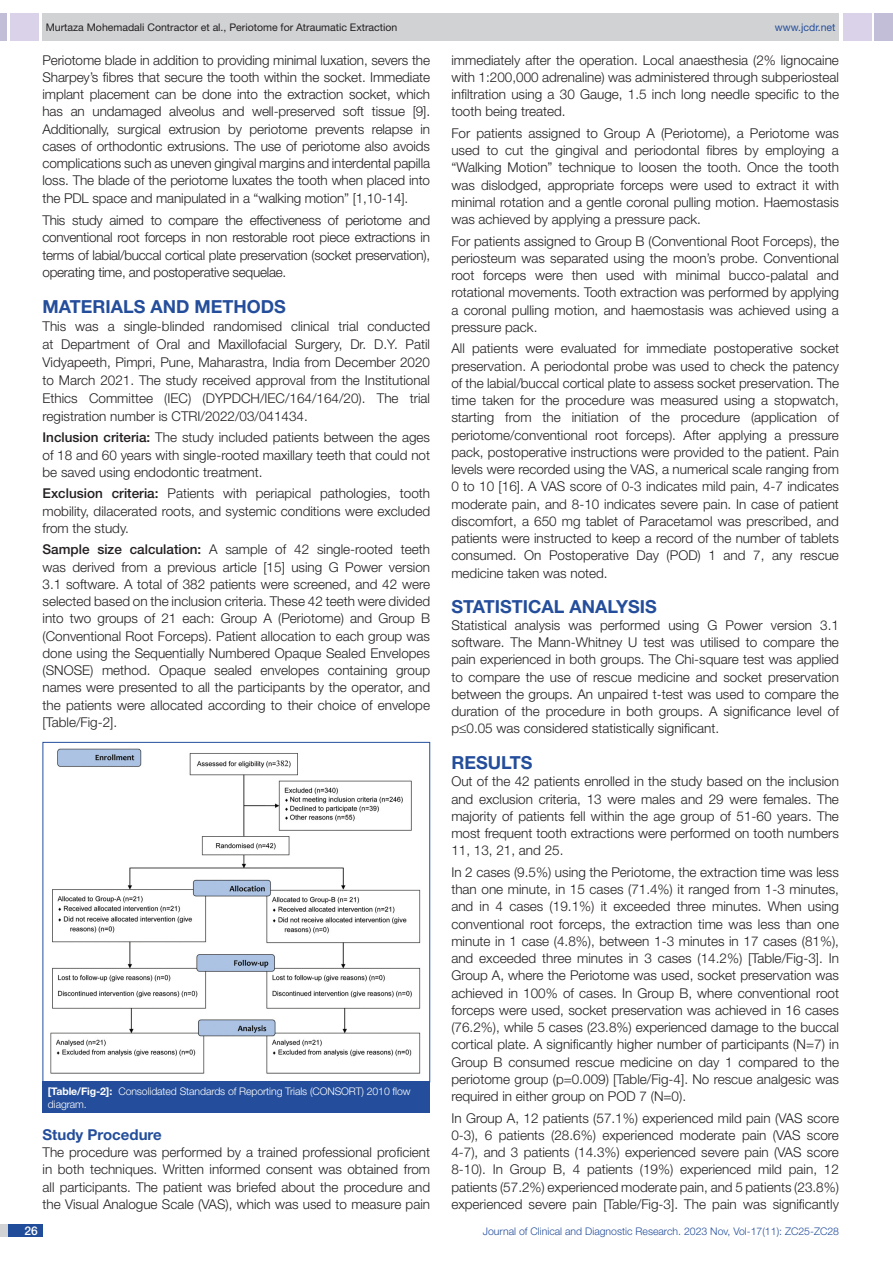
<style>
.page{position:relative;width:893px;height:1263px;background:#fff}
.page>*{position:absolute;margin:0;border:0;box-sizing:border-box;transform-origin:0 0}
.Heading{font:700 18px "Helvetica Neue";color:#244e9b}
.HEAD_2{font:700 15px "Helvetica Neue";color:#244e9b}
.Body_text{font:300 13.5px/17.2px "Helvetica Neue";color:#231f20;text-align:justify}
.t1{font:500 12px "Helvetica Neue";color:#fff}
.TABLE_FIG{font:300 10.5px/12.6px "Helvetica Neue";letter-spacing:-.01em;color:#fff}
.t2{font:300 10.5px "Helvetica Neue";color:#244e9b}
.t3{font:10.5px "Helvetica Neue";color:#231f20}
.t4{font:10.5px "Helvetica Neue";color:#244e9b}
.s1{font-weight:500}
.s2{font-weight:700}
</style>
<div class="page">
<div style="left:0;top:13px;width:7px;height:28px;background:#c2bed7"></div>
<div style="left:10px;top:13px;width:29px;height:28px;background:#d9d2e8"></div>
<div style="left:43px;top:13px;width:796px;height:28px;background:#d1d2d4"></div>
<div style="left:875px;top:13px;width:18px;height:28px;background:#c2bed7"></div>
<div style="left:843px;top:13px;width:29px;height:28px;background:#d9d2e8"></div>
<div style="left:0;top:1224px;width:43px;height:13px;background:#d1d2d4"></div>
<div style="left:8px;top:1224px;width:35px;height:13px;background:#214c99"></div>
<img style="left:50px;top:748px;width:371px;height:326px">
<div style="left:43px;top:1081px;width:387px;height:32px;background:#244e9b"></div>
<p class="t3" style="left:46px;top:21px;width:353px">Murtaza Mohemadali Contractor et al., Periotome for Atraumatic Extraction</p>
<p class="t4" style="left:775px;top:21px;width:62px">www.jcdr.net</p>
<p class="Body_text" style="left:43px;top:51px;width:389px">Periotome blade in addition to providing minimal luxation, severs the Sharpey’s fibres that secure the tooth within the socket. Immediate implant placement can be done into the extraction socket, which has an undamaged alveolus and well-preserved soft tissue [9].<br>Additionally, surgical extrusion by periotome prevents relapse in cases of orthodontic extrusions. The use of periotome also avoids complications such as uneven gingival margins and interdental papilla loss. The blade of the periotome luxates the tooth when placed into the PDL space and manipulated in a “walking motion” [1,10-14].</p>
<p class="Body_text" style="left:43px;top:211px;width:389px;line-height:17.7px">This study aimed to compare the effectiveness of periotome and conventional root forceps in non restorable root piece extractions in terms of labial/buccal cortical plate preservation (socket preservation), operating time, and postoperative sequelae.</p>
<p class="Heading" style="left:43px;top:296px;width:245px">MATERIALS AND METHODS</p>
<p class="Body_text" style="left:43px;top:317px;width:389px;line-height:18px">This was a single-blinded randomised clinical trial conducted at Department of Oral and Maxillofacial Surgery, Dr. D.Y. Patil Vidyapeeth, Pimpri, Pune, Maharastra, India from December 2020 to March 2021. The study received approval from the Institutional Ethics Committee (IEC) (DYPDCH/IEC/164/164/20). The trial registration number is CTRI/2022/03/041434.</p>
<p class="Body_text" style="left:43px;top:428px;width:389px"><span class="s1">Inclusion criteria:</span> The study included patients between the ages of 18 and 60 years with single-rooted maxillary teeth that could not be saved using endodontic treatment.</p>
<p class="Body_text" style="left:43px;top:484px;width:389px"><span class="s1">Exclusion criteria:</span> Patients with periapical pathologies, tooth mobility, dilacerated roots, and systemic conditions were excluded from the study.</p>
<p class="Body_text" style="left:43px;top:540px;width:389px"><span class="s1">Sample size calculation:</span> A sample of 42 single-rooted teeth was derived from a previous article [15] using G Power version 3.1 software. A total of 382 patients were screened, and 42 were selected based on the inclusion criteria. These 42 teeth were divided into two groups of 21 each: Group A (Periotome) and Group B (Conventional Root Forceps). Patient allocation to each group was done using the Sequentially Numbered Opaque Sealed Envelopes (SNOSE) method. Opaque sealed envelopes containing group names were presented to all the participants by the operator, and the patients were allocated according to their choice of envelope [Table/Fig-2].</p>
<p class="TABLE_FIG" style="left:48px;top:1085px;width:364px"><span class="s2">[Table/Fig-2]:</span> Consolidated Standards of Reporting Trials (CONSORT) 2010 flow diagram.</p>
<p class="HEAD_2" style="left:43px;top:1125px;width:121px">Study Procedure</p>
<p class="Body_text" style="left:43px;top:1143px;width:389px">The procedure was performed by a trained professional proficient in both techniques. Written informed consent was obtained from all participants. The patient was briefed about the procedure and the Visual Analogue Scale (VAS), which was used to measure pain</p>
<p class="Body_text" style="left:451px;top:51px;width:389px">immediately after the operation. Local anaesthesia (2% lignocaine with 1:200,000 adrenaline) was administered through subperiosteal infiltration using a 30 Gauge, 1.5 inch long needle specific to the tooth being treated.</p>
<p class="Body_text" style="left:451px;top:124px;width:389px">For patients assigned to Group A (Periotome), a Periotome was used to cut the gingival and periodontal fibres by employing a “Walking Motion” technique to loosen the tooth. Once the tooth was dislodged, appropriate forceps were used to extract it with minimal rotation and a gentle coronal pulling motion. Haemostasis was achieved by applying a pressure pack.</p>
<p class="Body_text" style="left:451px;top:232px;width:389px">For patients assigned to Group B (Conventional Root Forceps), the periosteum was separated using the moon’s probe. Conventional root forceps were then used with minimal bucco-palatal and rotational movements. Tooth extraction was performed by applying a coronal pulling motion, and haemostasis was achieved using a pressure pack.</p>
<p class="Body_text" style="left:451px;top:340px;width:389px">All patients were evaluated for immediate postoperative socket preservation. A periodontal probe was used to check the patency of the labial/buccal cortical plate to assess socket preservation. The time taken for the procedure was measured using a stopwatch, starting from the initiation of the procedure (application of periotome/conventional root forceps). After applying a pressure pack, postoperative instructions were provided to the patient. Pain levels were recorded using the VAS, a numerical scale ranging from 0 to 10 [16]. A VAS score of 0-3 indicates mild pain, 4-7 indicates moderate pain, and 8-10 indicates severe pain. In case of patient discomfort, a 650 mg tablet of Paracetamol was prescribed, and patients were instructed to keep a record of the number of tablets consumed. On Postoperative Day (POD) 1 and 7, any rescue medicine taken was noted.</p>
<p class="Heading" style="left:451px;top:595px;width:207px">STATISTICAL ANALYSIS</p>
<p class="Body_text" style="left:451px;top:616px;width:389px">Statistical analysis was performed using G Power version 3.1 software. The Mann-Whitney U test was utilised to compare the pain experienced in both groups. The Chi-square test was applied to compare the use of rescue medicine and socket preservation between the groups. An unpaired t-test was used to compare the duration of the procedure in both groups. A significance level of p≤0.05 was considered statistically significant.</p>
<p class="Heading" style="left:451px;top:751px;width:83px">RESULTS</p>
<p class="Body_text" style="left:451px;top:772px;width:389px">Out of the 42 patients enrolled in the study based on the inclusion and exclusion criteria, 13 were males and 29 were females. The majority of patients fell within the age group of 51-60 years. The most frequent tooth extractions were performed on tooth numbers 11, 13, 21, and 25.</p>
<p class="Body_text" style="left:451px;top:863px;width:389px">In 2 cases (9.5%) using the Periotome, the extraction time was less than one minute, in 15 cases (71.4%) it ranged from 1-3 minutes, and in 4 cases (19.1%) it exceeded three minutes. When using conventional root forceps, the extraction time was less than one minute in 1 case (4.8%), between 1-3 minutes in 17 cases (81%), and exceeded three minutes in 3 cases (14.2%) [Table/Fig-3]. In Group A, where the Periotome was used, socket preservation was achieved in 100% of cases. In Group B, where conventional root forceps were used, socket preservation was achieved in 16 cases (76.2%), while 5 cases (23.8%) experienced damage to the buccal cortical plate. A significantly higher number of participants (N=7) in Group B consumed rescue medicine on day 1 compared to the periotome group (p=0.009) [Table/Fig-4]. No rescue analgesic was required in either group on POD 7 (N=0).</p>
<p class="Body_text" style="left:451px;top:1109px;width:389px">In Group A, 12 patients (57.1%) experienced mild pain (VAS score 0-3), 6 patients (28.6%) experienced moderate pain (VAS score 4-7), and 3 patients (14.3%) experienced severe pain (VAS score 8-10). In Group B, 4 patients (19%) experienced mild pain, 12 patients (57.2%) experienced moderate pain, and 5 patients (23.8%) experienced severe pain [Table/Fig-3]. The pain was significantly</p>
<p class="t1" style="left:24px;top:1223px;width:15px">26</p>
<p class="t2" style="left:483px;top:1225px;width:358px">Journal of Clinical and Diagnostic Research. 2023 Nov, Vol-17(11): ZC25-ZC28</p>
</div>
